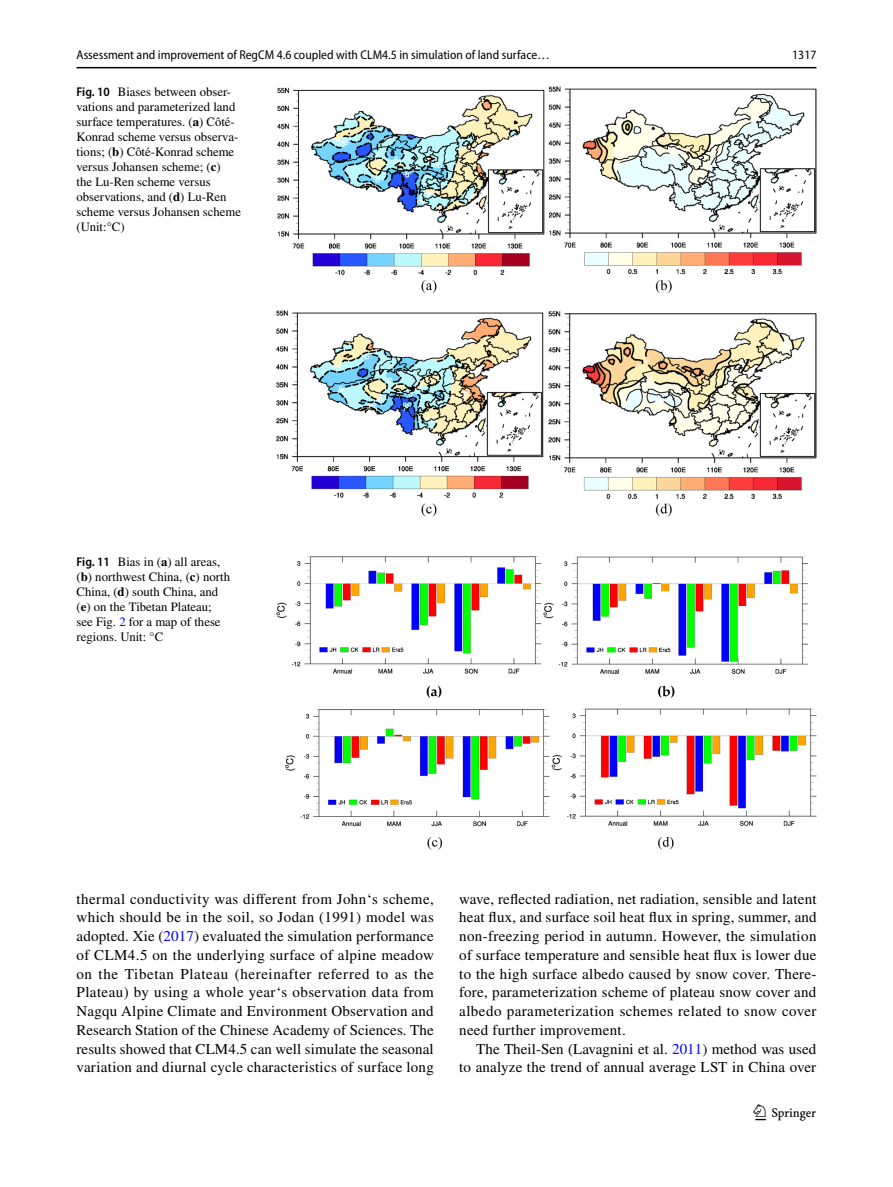
<style>
.page{position:relative;width:893px;height:1187px;background:#fff}
.page>*{position:absolute;margin:0;border:0;box-sizing:border-box;transform-origin:0 0}
.t1{font:22.5px "Springnew Regular 3";color:#000}
.t2{font:15px/18.8px "STIX";letter-spacing:.015em;color:#000;text-align:justify}
.t3{font:12.75px/15px "STIX";color:#000}
.t4{font:12.75px "Myriad Pro Semi Cn 3";color:#000}
.t5{font:semi-condensed 12.75px "Myriad Pro";color:#000}
.s1{font-family:"Myriad Pro";font-weight:600;font-stretch:semi-condensed}
.s2{font-weight:700}
.s3{color:#00f}
</style>
<div class="page">
<hr style="left:77px;top:67px;width:739px;height:1px;background:#000">
<img style="left:276px;top:87px;width:540px;height:429px">
<img style="left:276px;top:556px;width:540px;height:293px">
<p class="t4" style="left:77px;top:48px;width:475px">Assessment and improvement of RegCM 4.6 coupled with CLM4.5 in simulation of land surface…</p>
<p class="t5" style="left:792px;top:48px;width:26px">1317</p>
<p class="t3" style="left:77px;top:85px;width:166px"><span class="s1">Fig. 10</span> Biases between obser&shy;vations and parameterized land surface temperatures. (<span class="s2">a</span>) Côté-<br>Konrad scheme versus observa&shy;tions; (<span class="s2">b</span>) Côté-Konrad scheme versus Johansen scheme; (<span class="s2">c</span>)<br>the Lu-Ren scheme versus observations, and (<span class="s2">d</span>) Lu-Ren scheme versus Johansen scheme (Unit:°C)</p>
<p class="t3" style="left:77px;top:554px;width:155px"><span class="s1">Fig. 11</span> Bias in (<span class="s2">a</span>) all areas, (<span class="s2">b</span>) northwest China, (<span class="s2">c</span>) north<br>China, (<span class="s2">d</span>) south China, and (<span class="s2">e</span>) on the Tibetan Plateau; see Fig. <span class="s3">2</span> for a map of these regions. Unit: °C</p>
<p class="t2" style="left:77px;top:890px;width:359px">thermal conductivity was different from John‘s scheme, which should be in the soil, so Jodan (1991) model was adopted. Xie (<span class="s3">2017</span>) evaluated the simulation performance of CLM4.5 on the underlying surface of alpine meadow on the Tibetan Plateau (hereinafter referred to as the Plateau) by using a whole year‘s observation data from Nagqu Alpine Climate and Environment Observation and Research Station of the Chinese Academy of Sciences. The results showed that CLM4.5 can well simulate the seasonal variation and diurnal cycle characteristics of surface long</p>
<p class="t2" style="left:459px;top:890px;width:359px">wave, reflected radiation, net radiation, sensible and latent heat flux, and surface soil heat flux in spring, summer, and non-freezing period in autumn. However, the simulation of surface temperature and sensible heat flux is lower due to the high surface albedo caused by snow cover. There&shy;fore, parameterization scheme of plateau snow cover and albedo parameterization schemes related to snow cover need further improvement.</p>
<p class="t2" style="left:459px;top:1040px;width:359px;text-align:right">The Theil-Sen (Lavagnini et al. <span class="s3">2011</span>) method was used<br>to analyze the trend of annual average LST in China over</p>
<h1 class="t1" style="left:755px;top:1104px;width:62px">1 3</h1>
</div>
